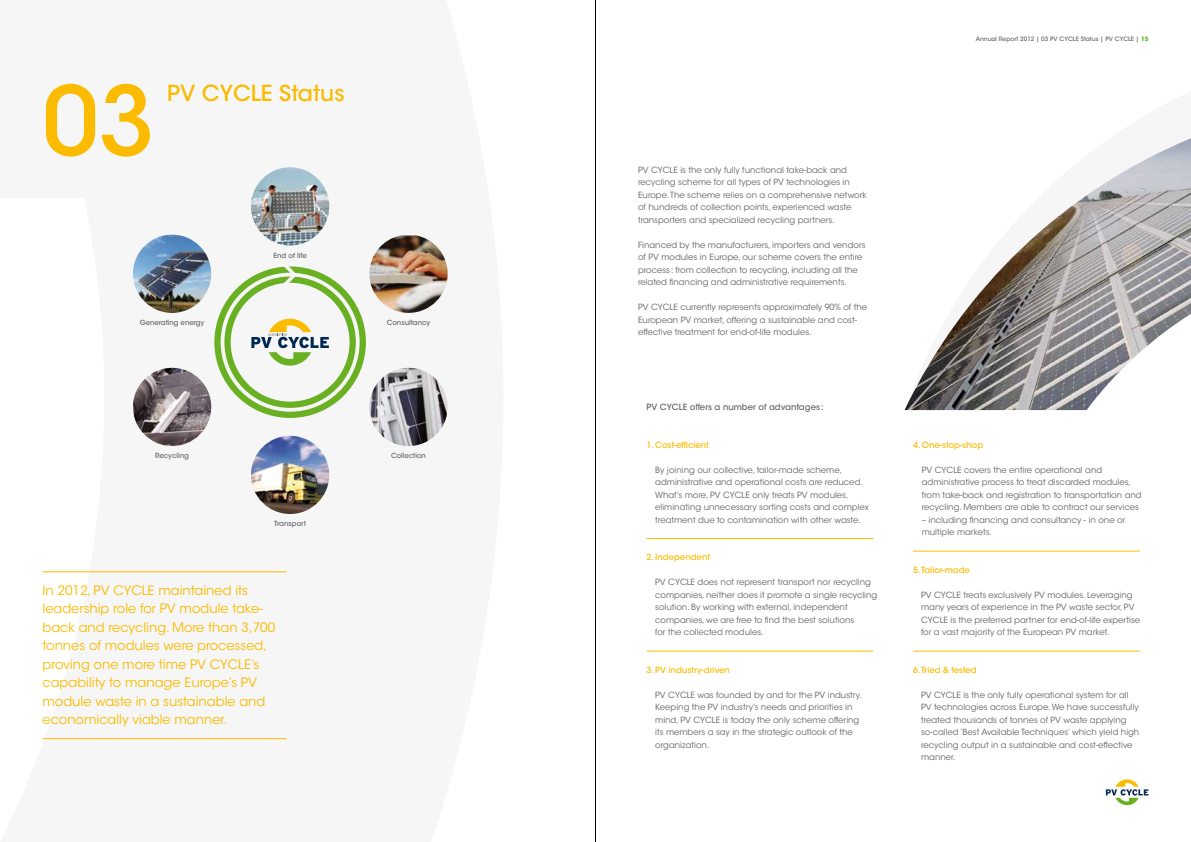
<style>
.page{position:relative;width:1191px;height:842px;background:#fff}
.page>*{position:absolute;margin:0;border:0;box-sizing:border-box;transform-origin:0 0}
.t1{font:500 95px "ITC Avant Garde Std";color:#fabb00}
.t2{font:500 22px "ITC Avant Garde Std";color:#fabb00}
.t3{font:13px/18.5px "ITC Avant Garde Std";color:#fabb00}
.t4{font:8.5px/12.5px "ITC Avant Garde Std";color:#646567}
.t5{font:500 8.5px "ITC Avant Garde Std";color:#fabb00}
.t6{font:500 8.5px "ITC Avant Garde Std";color:#646567}
.t7{font:500 7px "ITC Avant Garde Std";letter-spacing:-.01em;color:#646567}
.t8{font:500 6px "ITC Avant Garde Std";color:#646567}
.s1{font-weight:700;color:#6ab023}
</style>
<div class="page">
<svg style="left:42px;top:167px;width:406px;height:573px;fill:#f6f6f6"></svg>
<svg style="left:1106px;top:779px;width:42px;height:26px"></svg>
<hr style="left:43px;top:571px;width:243px;height:1px;background:#fabb00">
<hr style="left:43px;top:738px;width:243px;height:1px;background:#fabb00">
<img style="left:251px;top:167px;width:78px;height:78px;border-radius:39px">
<img style="left:133px;top:235px;width:78px;height:78px;border-radius:39px">
<img style="left:369px;top:368px;width:79px;height:78px;border-radius:39px">
<img style="left:251px;top:436px;width:78px;height:78px;border-radius:39px">
<img style="left:369px;top:235px;width:79px;height:78px">
<img style="left:133px;top:368px;width:78px;height:78px;border-radius:39px">
<svg style="left:251px;top:319px;width:78px;height:47px"></svg>
<div style="left:214px;top:266px;width:152px;height:152px;border:6px solid #6ab023;border-radius:50%"></div>
<div style="left:224px;top:276px;width:132px;height:132px;border:6px solid #6ab023;border-radius:50%"></div>
<svg style="left:279px;top:260px;width:20px;height:30px"></svg>
<hr style="left:646px;top:538px;width:227px;height:1px;background:#fabb00">
<hr style="left:646px;top:651px;width:227px;height:1px;background:#fabb00">
<hr style="left:913px;top:551px;width:227px;height:1px;background:#fabb00">
<hr style="left:913px;top:651px;width:227px;height:1px;background:#fabb00">
<img style="left:904px;top:138px;width:287px;height:272px">
<hr style="left:595px;top:0;width:1px;height:842px;background:#000">
<h1 class="t1" style="left:43px;top:62px;width:114px">03</h1>
<h2 class="t2" style="left:167px;top:80px;width:179px">PV CYCLE Status</h2>
<p class="t7" style="left:273px;top:252px;width:35px">End of life</p>
<p class="t7" style="left:140px;top:318px;width:66px">Generating energy</p>
<p class="t7" style="left:387px;top:318px;width:45px">Consultancy</p>
<p class="t7" style="left:155px;top:452px;width:35px">Recycling</p>
<p class="t7" style="left:274px;top:519px;width:33px">Transport</p>
<p class="t3" style="left:43px;top:581px;width:234px">In 2012, PV CYCLE maintained its leadership role for PV module take&shy;back and recycling. More than 3,700 tonnes of modules were processed, proving one more time PV CYCLE’s capability to manage Europe’s PV module waste in a sustainable and economically viable manner.</p>
<p class="t7" style="left:391px;top:452px;width:36px">Collection</p>
<p class="t8" style="left:975px;top:35px;width:174px">Annual Report 2012 | 03 PV CYCLE Status | PV CYCLE | <span class="s1">15</span></p>
<p class="t4" style="left:638px;top:163px;width:230px">PV CYCLE is the only fully functional take-back and recycling scheme for all types of PV technologies in Europe. The scheme relies on a comprehensive network of hundreds of collection points, experienced waste transporters and specialized recycling partners.</p>
<p class="t4" style="left:638px;top:238px;width:229px">Financed by the manufacturers, importers and vendors of PV modules in Europe, our scheme covers the entire process : from collection to recycling, including all the related financing and administrative requirements.</p>
<p class="t4" style="left:638px;top:301px;width:231px">PV CYCLE currently represents approximately 90% of the<br>European PV market, offering a sustainable and cost&shy;effective treatment for end-of-life modules.</p>
<p class="t6" style="left:646px;top:402px;width:179px">PV CYCLE offers a number of advantages :</p>
<p class="t5" style="left:646px;top:439px;width:64px">1. Cost-efficient</p>
<p class="t4" style="left:655px;top:463px;width:215px">By joining our collective, tailor-made scheme, administrative and operational costs are reduced.<br>What’s more, PV CYCLE only treats PV modules, eliminating unnecessary sorting costs and complex treatment due to contamination with other waste.</p>
<p class="t5" style="left:646px;top:552px;width:65px">2. Independent</p>
<p class="t4" style="left:655px;top:576px;width:224px">PV CYCLE does not represent transport nor recycling companies, neither does it promote a single recycling solution. By working with external, independent companies, we are free to find the best solutions<br>for the collected modules.</p>
<p class="t5" style="left:646px;top:664px;width:85px">3. PV industry-driven</p>
<p class="t4" style="left:655px;top:688px;width:208px">PV CYCLE was founded by and for the PV industry.<br>Keeping the PV industry’s needs and priorities in mind, PV CYCLE is today the only scheme offering its members a say in the strategic outlook of the organization.</p>
<p class="t5" style="left:913px;top:439px;width:72px">4. One-stop-shop</p>
<p class="t4" style="left:921px;top:463px;width:221px">PV CYCLE covers the entire operational and administrative process to treat discarded modules, from take-back and registration to transportation and recycling. Members are able to contract our services</p>
<p class="t4" style="left:921px;top:513px;width:205px">– including financing and consultancy - in one or multiple markets.</p>
<p class="t5" style="left:913px;top:564px;width:58px">5. Tailor-made</p>
<p class="t4" style="left:921px;top:588px;width:221px">PV CYCLE treats exclusively PV modules. Leveraging many years of experience in the PV waste sector, PV CYCLE is the preferred partner for end-of-life expertise for a vast majority of the European PV market.</p>
<p class="t5" style="left:913px;top:664px;width:65px">6. Tried &amp; tested</p>
<p class="t4" style="left:921px;top:688px;width:220px">PV CYCLE is the only fully operational system for all PV technologies across Europe. We have successfully treated thousands of tonnes of PV waste applying so-called ‘Best Available Techniques’ which yield high recycling output in a sustainable and cost-effective manner.</p>
</div>
